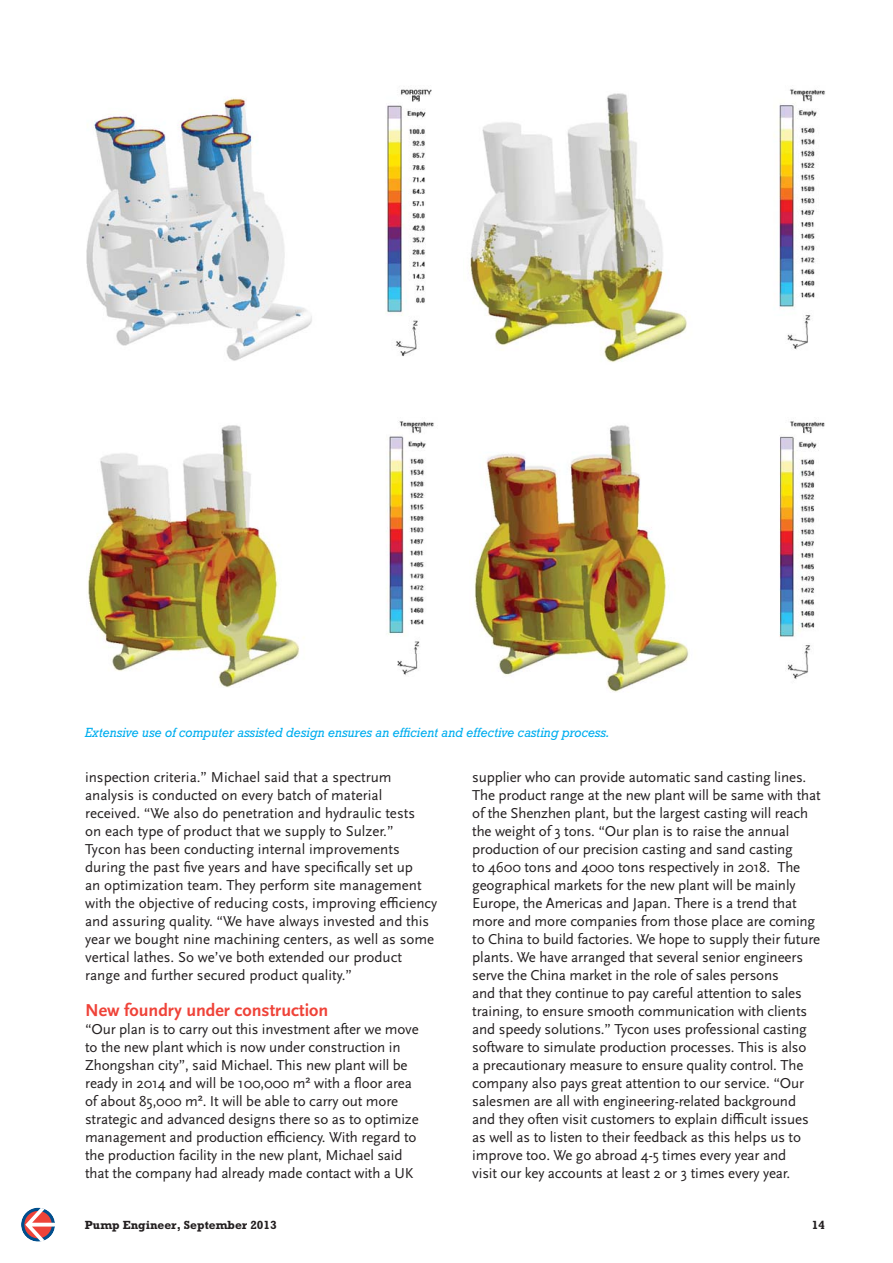
<style>
.page{position:relative;width:893px;height:1263px;background:#fff}
.page>*{position:absolute;margin:0;border:0;box-sizing:border-box;transform-origin:0 0}
.t1{font:700 18px "Scala Sans OT";color:#ef4339}
.t2{font:15px/18px "Scala Sans OT";letter-spacing:-.01em;color:#231f20}
.t3{font:italic 13.5px "Rockwell Std";color:#00aeef;scale:.95 1}
.t4{font:700 12px "Rockwell Std";color:#231f20}
</style>
<div class="page">
<svg style="left:21px;top:1208px;width:34px;height:34px"></svg>
<svg style="left:25px;top:1208px;width:30px;height:34px"></svg>
<img style="left:474px;top:421px;width:351px;height:271px">
<img style="left:87px;top:89px;width:345px;height:272px">
<img style="left:88px;top:421px;width:346px;height:267px">
<img style="left:469px;top:89px;width:356px;height:273px">
<p class="t3" style="left:85px;top:727px;width:553px">Extensive use of computer assisted design ensures an efficient and effective casting process.</p>
<p class="t2" style="left:85px;top:769px;width:354px">inspection criteria.” Michael said that a spectrum analysis is conducted on every batch of material received. “We also do penetration and hydraulic tests<br>on each type of product that we supply to Sulzer.”<br>Tycon has been conducting internal improvements during the past five years and have specifically set up<br>an optimization team. They perform site management with the objective of reducing costs, improving efficiency and assuring quality. “We have always invested and this year we bought nine machining centers, as well as some vertical lathes. So we’ve both extended our product range and further secured product quality.”</p>
<p class="t1" style="left:85px;top:1003px;width:245px">New foundry under construction</p>
<p class="t2" style="left:85px;top:1021px;width:335px">“Our plan is to carry out this investment after we move to the new plant which is now under construction in Zhongshan city”, said Michael. This new plant will be ready in 2014 and will be 100,000 m² with a floor area of about 85,000 m². It will be able to carry out more strategic and advanced designs there so as to optimize management and production efficiency. With regard to the production facility in the new plant, Michael said that the company had already made contact with a UK</p>
<p class="t2" style="left:472px;top:769px;width:350px">supplier who can provide automatic sand casting lines.<br>The product range at the new plant will be same with that of the Shenzhen plant, but the largest casting will reach the weight of 3 tons. “Our plan is to raise the annual production of our precision casting and sand casting<br>to 4600 tons and 4000 tons respectively in 2018. The geographical markets for the new plant will be mainly Europe, the Americas and Japan. There is a trend that more and more companies from those place are coming to China to build factories. We hope to supply their future plants. We have arranged that several senior engineers serve the China market in the role of sales persons<br>and that they continue to pay careful attention to sales training, to ensure smooth communication with clients and speedy solutions.” Tycon uses professional casting software to simulate production processes. This is also<br>a precautionary measure to ensure quality control. The company also pays great attention to our service. “Our salesmen are all with engineering-related background and they often visit customers to explain difficult issues as well as to listen to their feedback as this helps us to improve too. We go abroad 4-5 times every year and<br>visit our key accounts at least 2 or 3 times every year.</p>
<p class="t4" style="left:85px;top:1220px;width:193px">Pump Engineer, September 2013</p>
<p class="t4" style="left:811px;top:1220px;width:15px">14</p>
</div>
